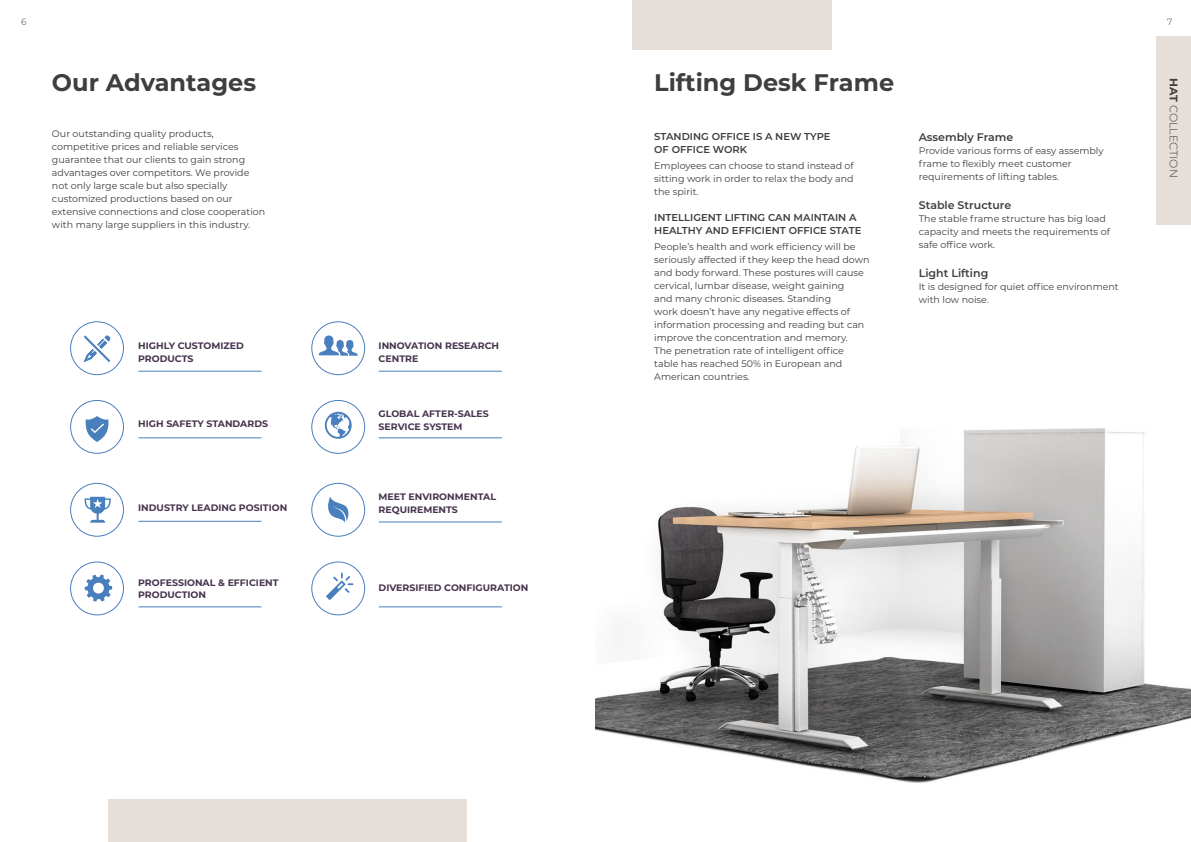
<style>
.page{position:relative;width:1191px;height:842px;background:#fff}
.page>*{position:absolute;margin:0;border:0;box-sizing:border-box;transform-origin:0 0}
.t1{font:700 24px "Montserrat";color:#3e3e3f}
.t2{font:600 11px "Montserrat";color:#3e3e3f}
.t3{font:300 11px "Montserrat";color:#3e3e3f}
.t4{font:600 10px/13px "Montserrat";color:#3e3e3f}
.t5{font:9.5px/13px "Montserrat";color:#3e3e3f}
.t6{font:700 9.4px/12.7px "Montserrat";color:#46334d}
.t7{font:300 9px "Montserrat";color:#3e3e3f}
.s1{font-weight:700}
</style>
<div class="page">
<div style="left:1156px;top:37px;width:35px;height:188px;background:#e6dfd9"></div>
<div style="left:632px;top:0;width:199px;height:50px;background:#e6dfd9"></div>
<svg style="left:84px;top:335px;width:27px;height:27px"></svg>
<svg style="left:86px;top:416px;width:22px;height:26px"></svg>
<svg style="left:84px;top:497px;width:27px;height:26px"></svg>
<svg style="left:85px;top:575px;width:27px;height:27px"></svg>
<svg style="left:319px;top:335px;width:39px;height:21px"></svg>
<svg style="left:325px;top:412px;width:27px;height:27px"></svg>
<svg style="left:328px;top:497px;width:20px;height:25px"></svg>
<svg style="left:326px;top:573px;width:27px;height:27px"></svg>
<img style="left:595px;top:428px;width:596px;height:355px">
<div style="left:70px;top:321px;width:54px;height:54px;border:1px solid #4a7fbd;border-radius:50%"></div>
<div style="left:70px;top:400px;width:54px;height:54px;border:1px solid #4a7fbd;border-radius:50%"></div>
<div style="left:70px;top:483px;width:54px;height:54px;border:1px solid #4a7fbd;border-radius:50%"></div>
<div style="left:70px;top:561px;width:54px;height:54px;border:1px solid #4a7fbd;border-radius:50%"></div>
<div style="left:311px;top:321px;width:54px;height:54px;border:1px solid #4a7fbd;border-radius:50%"></div>
<div style="left:311px;top:400px;width:54px;height:54px;border:1px solid #4a7fbd;border-radius:50%"></div>
<div style="left:311px;top:483px;width:54px;height:54px;border:1px solid #4a7fbd;border-radius:50%"></div>
<div style="left:311px;top:561px;width:54px;height:54px;border:1px solid #4a7fbd;border-radius:50%"></div>
<hr style="left:139px;top:371px;width:122px;height:1px;background:#4a7fbd">
<hr style="left:139px;top:437px;width:122px;height:1px;background:#4a7fbd">
<hr style="left:139px;top:521px;width:122px;height:1px;background:#4a7fbd">
<hr style="left:139px;top:606px;width:122px;height:1px;background:#4a7fbd">
<div style="left:108px;top:799px;width:359px;height:43px;background:#e6dfd9"></div>
<hr style="left:379px;top:371px;width:122px;height:1px;background:#4a7fbd">
<hr style="left:379px;top:437px;width:122px;height:1px;background:#4a7fbd">
<hr style="left:379px;top:521px;width:122px;height:1px;background:#4a7fbd">
<hr style="left:379px;top:606px;width:122px;height:1px;background:#4a7fbd">
<p class="t7" style="left:21px;top:15px;width:7px">6</p>
<p class="t7" style="left:1167px;top:15px;width:7px">7</p>
<h1 class="t1" style="left:52px;top:65px;width:206px">Our Advantages</h1>
<p class="t5" style="left:52px;top:126px;width:215px">Our outstanding quality products, competitive prices and reliable services guarantee that our clients to gain strong advantages over competitors. We provide not only large scale but also specially customized productions based on our extensive connections and close cooperation with many large suppliers in this industry.</p>
<p class="t6" style="left:138px;top:339px;width:107px">HIGHLY CUSTOMIZED<br>PRODUCTS</p>
<p class="t6" style="left:138px;top:417px;width:131px">HIGH SAFETY STANDARDS</p>
<p class="t6" style="left:138px;top:501px;width:151px">INDUSTRY LEADING POSITION</p>
<p class="t6" style="left:138px;top:575px;width:142px">PROFESSIONAL &amp; EFFICIENT<br>PRODUCTION</p>
<p class="t6" style="left:378px;top:339px;width:122px">INNOVATION RESEARCH<br>CENTRE</p>
<p class="t6" style="left:378px;top:407px;width:112px">GLOBAL AFTER-SALES<br>SERVICE SYSTEM</p>
<p class="t6" style="left:378px;top:490px;width:119px">MEET ENVIRONMENTAL<br>REQUIREMENTS</p>
<p class="t6" style="left:378px;top:581px;width:151px">DIVERSIFIED CONFIGURATION</p>
<h1 class="t1" style="left:654px;top:65px;width:241px">Lifting Desk Frame</h1>
<p class="t4" style="left:654px;top:130px;width:178px">STANDING OFFICE IS A NEW TYPE<br>OF OFFICE WORK</p>
<p class="t5" style="left:654px;top:159px;width:201px;text-align:justify">Employees can choose to stand instead of sitting work in order to relax the body and the spirit.</p>
<p class="t4" style="left:654px;top:211px;width:209px">INTELLIGENT LIFTING CAN MAINTAIN A<br>HEALTHY AND EFFICIENT OFFICE STATE</p>
<p class="t5" style="left:654px;top:240px;width:217px">People’s health and work efficiency will be seriously affected if they keep the head down and body forward. These postures will cause cervical, lumbar disease, weight gaining<br>and many chronic diseases. Standing<br>work doesn’t have any negative effects of information processing and reading but can improve the concentration and memory.<br>The penetration rate of intelligent office table has reached 50% in European and American countries.</p>
<p class="t2" style="left:918px;top:130px;width:96px">Assembly Frame</p>
<p class="t5" style="left:918px;top:144px;width:186px">Provide various forms of easy assembly frame to flexibly meet customer requirements of lifting tables.</p>
<p class="t2" style="left:918px;top:198px;width:94px">Stable Structure</p>
<p class="t5" style="left:918px;top:212px;width:193px">The stable frame structure has big load capacity and meets the requirements of safe office work.</p>
<p class="t2" style="left:918px;top:266px;width:71px">Light Lifting</p>
<p class="t5" style="left:918px;top:280px;width:201px">It is designed for quiet office environment with low noise.</p>
<p class="t3" style="left:1181px;top:78px;width:101px;rotate:90deg"><span class="s1">HAT</span> COLLECTION</p>
</div>
